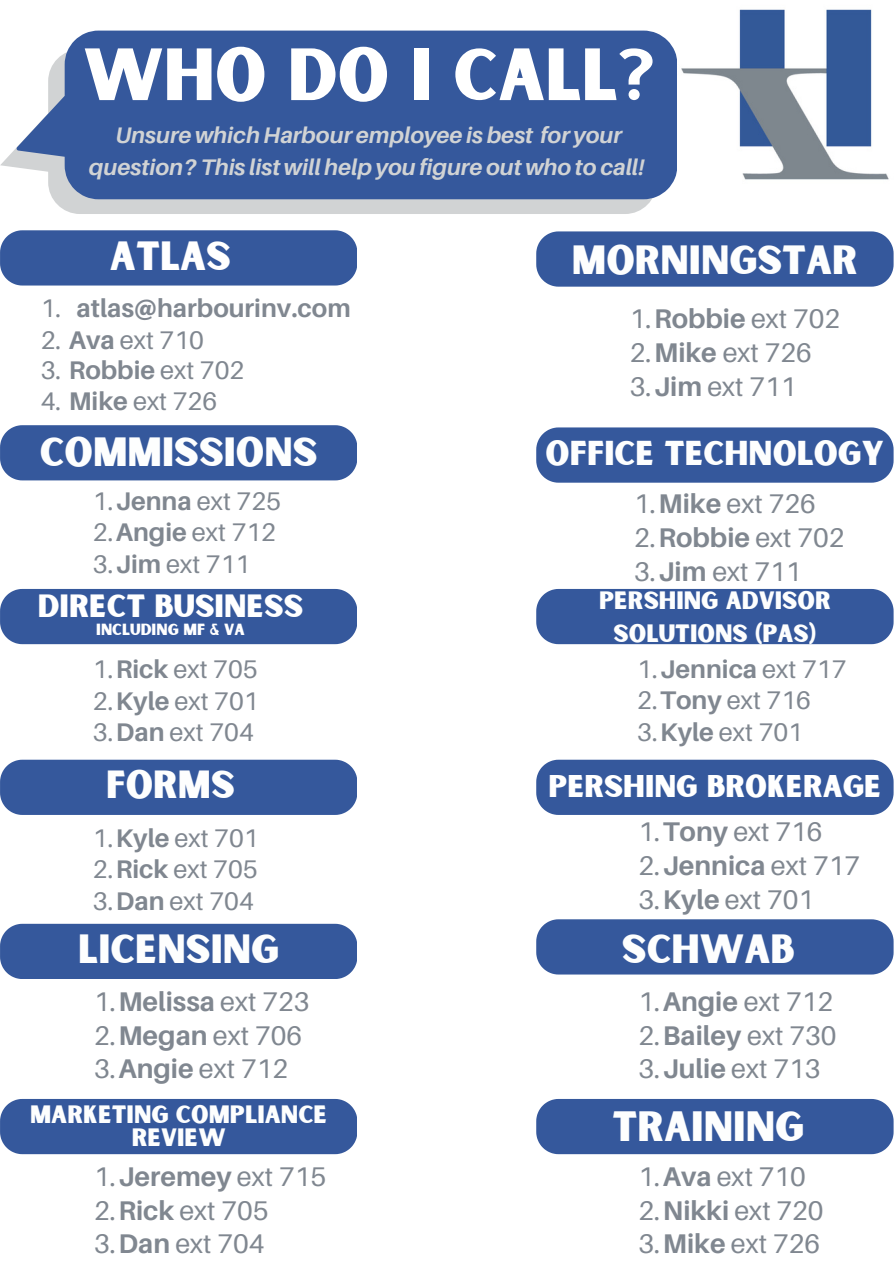
<style>
.page{position:relative;width:894px;height:1264px;background:#fff}
.page>*{position:absolute;margin:0;border:0;box-sizing:border-box;transform-origin:0 0}
.t1{font:70.5px "Sunborn Sans One";color:#fff}
.t2{font:40.5px "Sunborn Sans One";color:#fdfefe}
.t3{font:39px "Sunborn Sans One";color:#fdfefe}
.t4{font:39px "Sunborn Sans One";color:#fff}
.t5{font:37.5px "Sunborn Sans One";color:#fdfefe}
.t6{font:33px "Sunborn Sans One";color:#fdfefe}
.t7{font:30.75px "Sunborn Sans One";color:#fff}
.t8{font:30px "Sunborn Sans One";color:#fff}
.t9{font:27px "Aileron";color:#808790}
.t10{font:25.5px "Aileron";color:#808790}
.t11{font:700 25.5px "Aileron";color:#808790}
.t12{font:24px/23.7px "Sunborn Sans One";color:#fdfefe;text-align:center}
.t13{font:italic 700 22.5px/31.5px "Aileron";color:#d1d3d4;text-align:center}
.t14{font:15.45px "Sunborn Sans One";color:#fff}
.s1{font-weight:400}
.s2{font-weight:700}
</style>
<div class="page">
<svg style="left:0;top:148px;width:652px;height:66px;fill:#d1d3d4"></svg>
<svg style="left:16px;top:31px;width:661px;height:168px;background:#4162a1"></svg>
<img style="left:681px;top:9px;width:208px;height:171px">
<div style="left:0;top:230px;width:357px;height:55px;background:#35589c"></div>
<div style="left:0;top:425px;width:357px;height:55px;background:#35589c"></div>
<div style="left:0;top:589px;width:357px;height:55px;background:#35589c"></div>
<div style="left:0;top:759px;width:357px;height:55px;background:#35589c"></div>
<div style="left:0;top:923px;width:357px;height:55px;background:#35589c"></div>
<div style="left:0;top:1099px;width:357px;height:55px;background:#35589c"></div>
<div style="left:536px;top:231px;width:356px;height:55px;background:#35589c"></div>
<div style="left:536px;top:427px;width:356px;height:55px;background:#35589c"></div>
<div style="left:536px;top:759px;width:356px;height:55px;background:#35589c"></div>
<div style="left:536px;top:919px;width:356px;height:55px;background:#35589c"></div>
<div style="left:536px;top:1099px;width:356px;height:55px;background:#35589c"></div>
<div style="left:536px;top:589px;width:356px;height:55px;background:#35589c"></div>
<p class="t1" style="left:83px;top:30px;width:572px">WHO DO I CALL?</p>
<h5 class="t13" style="left:89px;top:119px;width:557px">Unsure which Harbour employee is best for your question? This list will help you figure out who to call!</h5>
<h1 class="t4" style="left:110px;top:231px;width:122px">ATLAS</h1>
<p class="t11" style="left:41px;top:292px;width:311px"><span class="s1">1.</span> atlas@harbourinv.com</p>
<p class="t10" style="left:41px;top:324px;width:164px">2. <span class="s2">Ava</span> ext 710</p>
<p class="t10" style="left:41px;top:354px;width:205px">3. <span class="s2">Robbie</span> ext 702</p>
<p class="t10" style="left:41px;top:385px;width:178px">4. <span class="s2">Mike</span> ext 726</p>
<h2 class="t3" style="left:40px;top:427px;width:279px">COMMISSIONS</h2>
<p class="t10" style="left:93px;top:485px;width:189px">1.<span class="s2">Jenna</span> ext 725</p>
<h2 class="t10" style="left:93px;top:516px;width:185px">2.<span class="s2">Angie</span> ext 712</h2>
<p class="t10" style="left:93px;top:548px;width:159px">3.<span class="s2">Jim</span> ext 711</p>
<p class="t7" style="left:38px;top:585px;width:267px">DIRECT BUSINESS</p>
<p class="t14" style="left:96px;top:619px;width:150px">INCLUDING MF &amp; VA</p>
<p class="t10" style="left:93px;top:653px;width:166px">1.<span class="s2">Rick</span> ext 705</p>
<p class="t10" style="left:93px;top:685px;width:167px">2.<span class="s2">Kyle</span> ext 701</p>
<p class="t10" style="left:93px;top:716px;width:162px">3.<span class="s2">Dan</span> ext 704</p>
<p class="t5" style="left:106px;top:761px;width:130px">FORMS</p>
<p class="t10" style="left:93px;top:822px;width:167px">1.<span class="s2">Kyle</span> ext 701</p>
<p class="t10" style="left:93px;top:853px;width:166px">2.<span class="s2">Rick</span> ext 705</p>
<p class="t10" style="left:93px;top:885px;width:162px">3.<span class="s2">Dan</span> ext 704</p>
<h2 class="t3" style="left:78px;top:923px;width:202px">LICENSING</h2>
<h3 class="t9" style="left:94px;top:984px;width:217px">1.<span class="s2">Melissa</span> ext 723</h3>
<p class="t9" style="left:94px;top:1018px;width:209px">2.<span class="s2">Megan</span> ext 706</p>
<p class="t9" style="left:94px;top:1052px;width:195px">3.<span class="s2">Angie</span> ext 712</p>
<p class="t12" style="left:30px;top:1103px;width:299px">MARKETING COMPLIANCE<br>REVIEW</p>
<p class="t9" style="left:94px;top:1159px;width:233px">1.<span class="s2">Jeremey</span> ext 715</p>
<h3 class="t9" style="left:94px;top:1193px;width:176px">2.<span class="s2">Rick</span> ext 705</h3>
<p class="t9" style="left:94px;top:1227px;width:172px">3.<span class="s2">Dan</span> ext 704</p>
<p class="t3" style="left:571px;top:235px;width:287px">MORNINGSTAR</p>
<p class="t9" style="left:629px;top:302px;width:212px">1.<span class="s2">Robbie</span> ext 702</p>
<p class="t9" style="left:629px;top:336px;width:183px">2.<span class="s2">Mike</span> ext 726</p>
<p class="t9" style="left:629px;top:370px;width:168px">3.<span class="s2">Jim</span> ext 711</p>
<p class="t6" style="left:545px;top:431px;width:340px">OFFICE TECHNOLOGY</p>
<p class="t9" style="left:634px;top:487px;width:183px">1.<span class="s2">Mike</span> ext 726</p>
<p class="t9" style="left:634px;top:521px;width:212px">2.<span class="s2">Robbie</span> ext 702</p>
<p class="t9" style="left:634px;top:554px;width:169px">3.<span class="s2">Jim</span> ext 711</p>
<h2 class="t12" style="left:599px;top:585px;width:233px;line-height:32.7px">PERSHING ADVISOR<br>SOLUTIONS (PAS)</h2>
<p class="t10" style="left:637px;top:653px;width:210px">1.<span class="s2">Jennica</span> ext 717</p>
<p class="t10" style="left:637px;top:684px;width:175px">2.<span class="s2">Tony</span> ext 716</p>
<p class="t10" style="left:637px;top:716px;width:167px">3.<span class="s2">Kyle</span> ext 701</p>
<h2 class="t8" style="left:548px;top:766px;width:334px">PERSHING BROKERAGE</h2>
<p class="t9" style="left:638px;top:814px;width:185px">1.<span class="s2">Tony</span> ext 716</p>
<p class="t9" style="left:638px;top:848px;width:223px">2.<span class="s2">Jennica</span> ext 717</p>
<p class="t9" style="left:638px;top:882px;width:177px">3.<span class="s2">Kyle</span> ext 701</p>
<p class="t3" style="left:621px;top:924px;width:174px">SCHWAB</p>
<h2 class="t9" style="left:638px;top:984px;width:196px">1.<span class="s2">Angie</span> ext 712</h2>
<p class="t9" style="left:638px;top:1018px;width:199px">2.<span class="s2">Bailey</span> ext 730</p>
<h3 class="t9" style="left:638px;top:1052px;width:183px">3.<span class="s2">Julie</span> ext 713</h3>
<p class="t2" style="left:612px;top:1100px;width:193px">TRAINING</p>
<p class="t9" style="left:638px;top:1159px;width:169px">1.<span class="s2">Ava</span> ext 710</p>
<p class="t9" style="left:638px;top:1193px;width:187px">2.<span class="s2">Nikki</span> ext 720</p>
<p class="t9" style="left:638px;top:1227px;width:183px">3.<span class="s2">Mike</span> ext 726</p>
</div>
